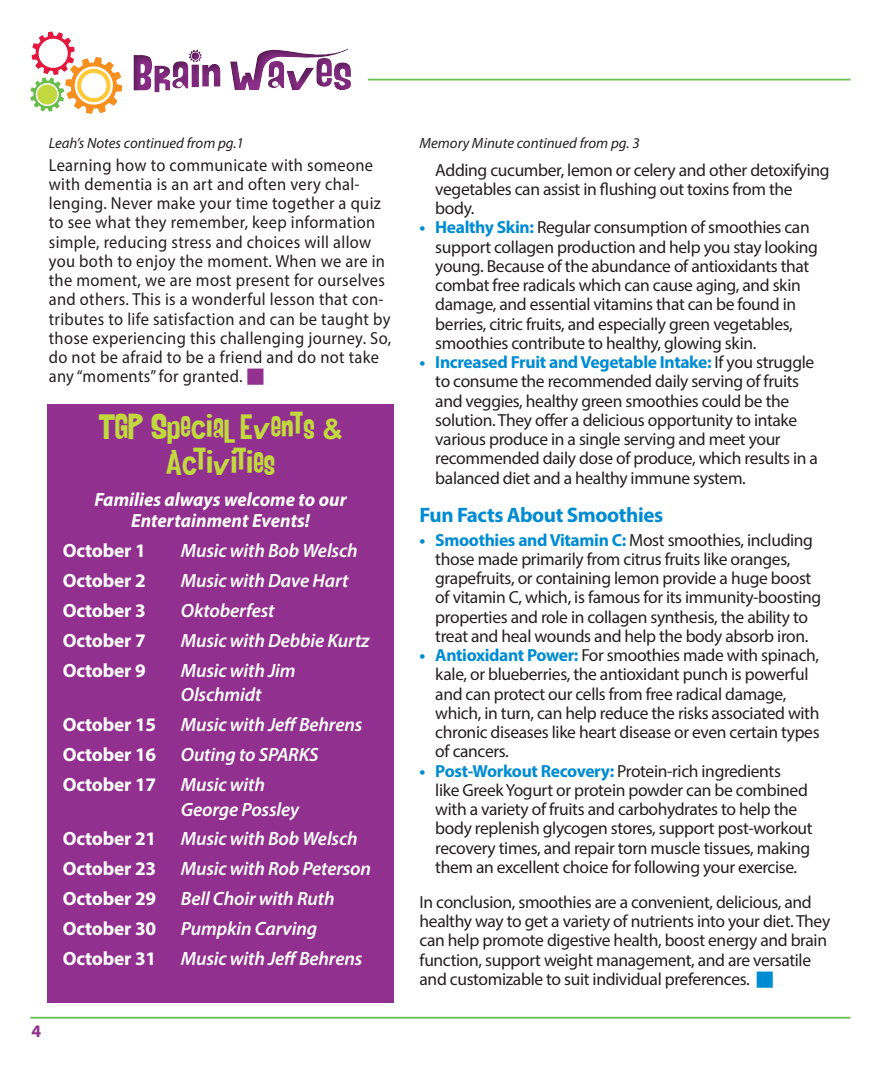
<style>
.page{position:relative;width:882px;height:1071px;background:#fff}
.page>*{position:absolute;margin:0;border:0;box-sizing:border-box;transform-origin:0 0}
.t1{font:28px/36.8px "AHDN";color:#c2d83f;text-align:center}
.t2{font:700 21px "Myriad Pro";letter-spacing:-.02em;color:#008cd2}
.t3{font:italic 600 19.25px/24.5px "Myriad Pro";letter-spacing:-.01em;color:#fff}
.t4{font:700 19.25px "Myriad Pro";letter-spacing:-.01em;color:#fff}
.t5{font:italic 700 19.25px/21px "Myriad Pro";color:#fff;text-align:center}
.t6{font:17.5px/19.2px "Myriad Pro";letter-spacing:-.02em;color:#231f20}
.t7{font:17.5px/19.2px "Myriad Pro";letter-spacing:.02em;color:#231f20;scale:.94 1}
.t8{font:700 17.5px "Myriad Pro";color:#91308e}
.t9{font:italic 14.88px "Myriad Pro";color:#231f20}
.s1{color:#91308e}
.s2{font-family:"Arial";font-weight:700}
.s3{font-weight:700;color:#008cd2}
.s4{color:#008cd2}
</style>
<div class="page">
<hr style="left:30px;top:1017px;width:821px;height:2px;background:#67bd4a">
<hr style="left:368px;top:79px;width:483px;height:1px;background:#67bd4a">
<svg style="left:30px;top:32px;width:92px;height:82px"></svg>
<div style="left:133px;top:54px;width:89px;height:40px;background:#231f20;opacity:.45"></div>
<div style="left:227px;top:47px;width:124px;height:45px;background:#231f20;opacity:.45"></div>
<svg style="left:134px;top:49px;width:86px;height:43px"></svg>
<div style="left:47px;top:404px;width:347px;height:599px;background:#91308e"></div>
<p class="t9" style="left:49px;top:134px;width:197px">Leah’s Notes continued from pg.1</p>
<p class="t7" style="left:49px;top:155px;width:366px">Learning how to communicate with someone with dementia is an art and often very chal&shy;lenging. Never make your time together a quiz to see what they remember, keep information simple, reducing stress and choices will allow you both to enjoy the moment. When we are in the moment, we are most present for ourselves and others. This is a wonderful lesson that con&shy;tributes to life satisfaction and can be taught by those experiencing this challenging journey. So, do not be afraid to be a friend and do not take any “moments” for granted. <span class="s1">■</span></p>
<h1 class="t1" style="left:98px;top:410px;width:246px">TGP Special Events <span class="s2">&amp;<br></span>Activities</h1>
<p class="t5" style="left:94px;top:488px;width:254px">Families always welcome to our<br>Entertainment Events!</p>
<p class="t4" style="left:63px;top:538px;width:84px">October 1</p>
<p class="t3" style="left:181px;top:538px;width:178px">Music with Bob Welsch</p>
<p class="t4" style="left:63px;top:568px;width:84px">October 2</p>
<p class="t3" style="left:181px;top:568px;width:169px">Music with Dave Hart</p>
<p class="t4" style="left:63px;top:598px;width:84px">October 3</p>
<p class="t3" style="left:181px;top:598px;width:95px">Oktoberfest</p>
<p class="t4" style="left:63px;top:628px;width:84px">October 7</p>
<p class="t3" style="left:181px;top:628px;width:190px">Music with Debbie Kurtz</p>
<p class="t4" style="left:63px;top:658px;width:84px">October 9</p>
<p class="t3" style="left:181px;top:658px;width:116px">Music with Jim<br>Olschmidt</p>
<p class="t4" style="left:63px;top:712px;width:95px">October 15</p>
<p class="t3" style="left:181px;top:712px;width:183px">Music with Jeff Behrens</p>
<p class="t4" style="left:63px;top:742px;width:95px">October 16</p>
<p class="t3" style="left:181px;top:742px;width:139px">Outing to SPARKS</p>
<p class="t4" style="left:63px;top:772px;width:95px">October 17</p>
<p class="t3" style="left:181px;top:772px;width:120px">Music with<br>George Possley</p>
<p class="t4" style="left:63px;top:826px;width:95px">October 21</p>
<p class="t3" style="left:181px;top:826px;width:178px">Music with Bob Welsch</p>
<p class="t4" style="left:63px;top:856px;width:95px">October 23</p>
<p class="t3" style="left:181px;top:856px;width:192px">Music with Rob Peterson</p>
<p class="t4" style="left:63px;top:886px;width:95px">October 29</p>
<p class="t3" style="left:181px;top:886px;width:155px">Bell Choir with Ruth</p>
<p class="t4" style="left:63px;top:916px;width:95px">October 30</p>
<p class="t3" style="left:181px;top:916px;width:138px">Pumpkin Carving</p>
<p class="t4" style="left:63px;top:946px;width:95px">October 31</p>
<p class="t3" style="left:181px;top:946px;width:183px">Music with Jeff Behrens</p>
<p class="t8" style="left:32px;top:1020px;width:11px">4</p>
<p class="t9" style="left:420px;top:134px;width:222px">Memory Minute continued from pg. 3</p>
<p class="t6" style="left:435px;top:160px;width:396px">Adding cucumber, lemon or celery and other detoxifying vegetables can assist in flushing out toxins from the body.</p>
<p class="t6" style="left:435px;top:218px;width:384px;text-indent:-16px"><span class="s3">• Healthy Skin:</span> Regular consumption of smoothies can support collagen production and help you stay looking young. Because of the abundance of antioxidants that combat free radicals which can cause aging, and skin damage, and essential vitamins that can be found in berries, citric fruits, and especially green vegetables, smoothies contribute to healthy, glowing skin.</p>
<p class="t6" style="left:435px;top:352px;width:384px;text-indent:-16px"><span class="s3">• Increased Fruit and Vegetable Intake:</span> If you struggle to consume the recommended daily serving of fruits and veggies, healthy green smoothies could be the solution. They offer a delicious opportunity to intake various produce in a single serving and meet your recommended daily dose of produce, which results in a balanced diet and a healthy immune system.</p>
<p class="t2" style="left:420px;top:501px;width:245px">Fun Facts About Smoothies</p>
<p class="t6" style="left:435px;top:530px;width:388px;text-indent:-16px"><span class="s3">• Smoothies and Vitamin C:</span> Most smoothies, including those made primarily from citrus fruits like oranges, grapefruits, or containing lemon provide a huge boost of vitamin C, which, is famous for its immunity-boosting properties and role in collagen synthesis, the ability to treat and heal wounds and help the body absorb iron.</p>
<p class="t6" style="left:435px;top:645px;width:386px;text-indent:-16px"><span class="s3">• Antioxidant Power:</span> For smoothies made with spinach, kale, or blueberries, the antioxidant punch is powerful and can protect our cells from free radical damage, which, in turn, can help reduce the risks associated with chronic diseases like heart disease or even certain types of cancers.</p>
<p class="t6" style="left:435px;top:761px;width:379px;text-indent:-16px"><span class="s3">• Post-Workout Recovery:</span> Protein-rich ingredients<br>like Greek Yogurt or protein powder can be combined with a variety of fruits and carbohydrates to help the body replenish glycogen stores, support post-workout recovery times, and repair torn muscle tissues, making them an excellent choice for following your exercise.</p>
<p class="t6" style="left:420px;top:892px;width:412px">In conclusion, smoothies are a convenient, delicious, and healthy way to get a variety of nutrients into your diet. They can help promote digestive health, boost energy and brain function, support weight management, and are versatile and customizable to suit individual preferences. <span class="s4">■</span></p>
</div>
